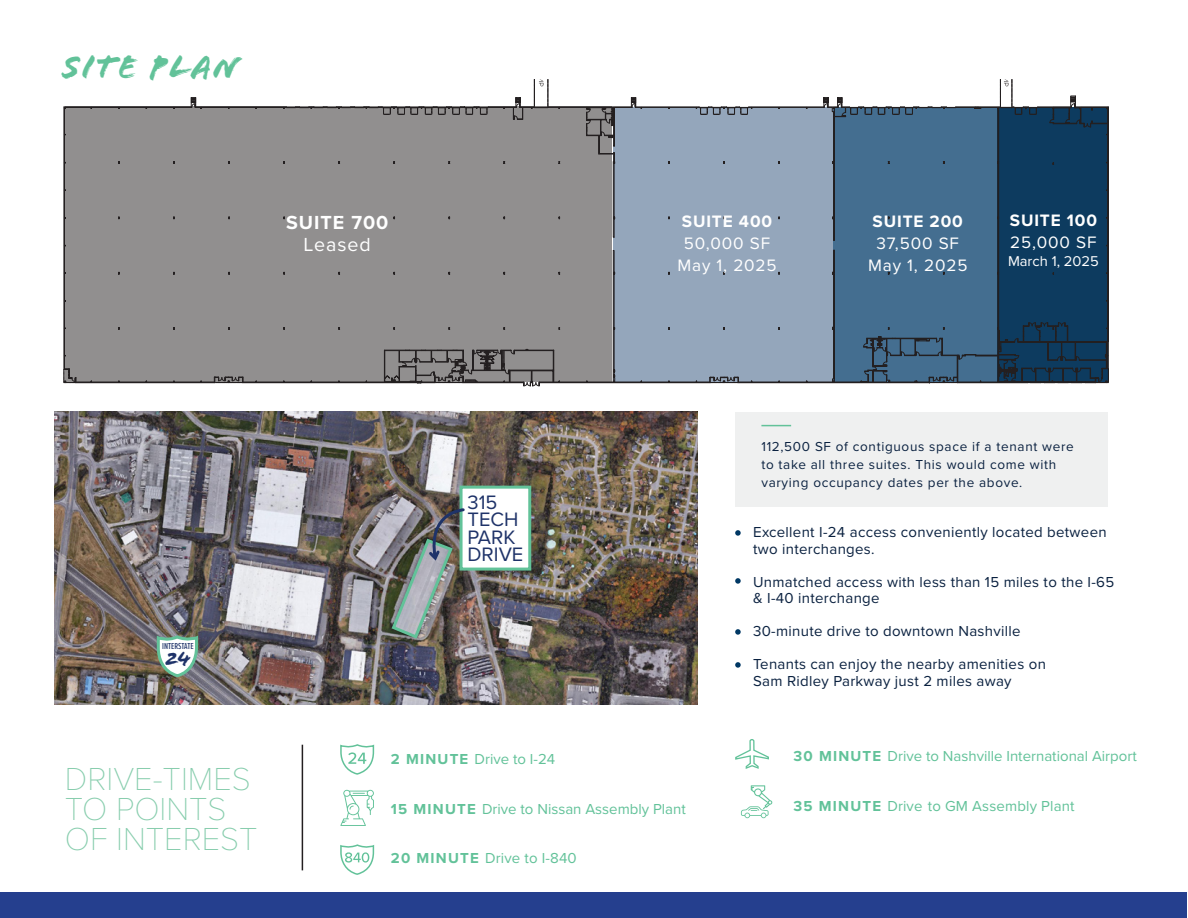
<style>
.page{position:relative;width:1188px;height:918px;background:#fff}
.page>*{position:absolute;margin:0;border:0;box-sizing:border-box;transform-origin:0 0}
.STYLISTIC_SUBHEAD{font:34.5px "Flood Std";letter-spacing:.05em;color:#62c299}
.t1{font:100 33px/30px "Proxima Nova T";color:#87cdad}
.STYLISTIC_SUBHEAD-2{font:20.85px "Flood Std";color:#1f3369;scale:.93 1}
.t2{font:20.1px "Proxima Nova";color:#1f3369}
.BASIC_COPY{font:700 19.65px "Proxima Nova";letter-spacing:.05em;color:#fff}
.BASIC_COPY-2{font:19.65px "Proxima Nova";letter-spacing:.05em;color:#fff}
.BASIC_COPY-3{font:17.1px "Proxima Nova";letter-spacing:.05em;color:#fff}
.BASIC_COPY-4{font:700 17.1px "Proxima Nova";letter-spacing:.05em;color:#fff}
.BASIC_COPY-5{font:15px/16.5px "Proxima Nova";letter-spacing:.02em;color:#0a2140}
.BASIC_COPY-6{font:15px "Proxima Nova";color:#62c299}
.BASIC_COPY-7{font:14.7px "Proxima Nova";color:#fff}
.BASIC_COPY-8{font:13.5px/18px "Proxima Nova";letter-spacing:.05em;color:#0a2140}
.t3{font:500 9px "Proxima Nova Ex Cn";color:#1f3369}
.s1{font-weight:700}
</style>
<div class="page">
<img style="left:54px;top:412px;width:644px;height:292px">
<div style="left:460px;top:486px;width:71px;height:85px;background:#fff;border:3px solid #62c299"></div>
<img style="left:390px;top:507px;width:76px;height:134px">
<svg style="left:155px;top:634px;width:44px;height:45px"></svg>
<svg style="left:340px;top:790px;width:34px;height:36px"></svg>
<svg style="left:741px;top:785px;width:31px;height:33px"></svg>
<svg style="left:735px;top:506px;width:35px;height:263px"></svg>
<svg style="left:340px;top:744px;width:35px;height:31px"></svg>
<svg style="left:340px;top:844px;width:35px;height:31px"></svg>
<div style="left:65px;top:106px;width:546px;height:275px;background:#918f8f"></div>
<div style="left:833px;top:107px;width:165px;height:276px;background:#446e90"></div>
<div style="left:998px;top:107px;width:110px;height:276px;background:#0d3b5f"></div>
<div style="left:613px;top:107px;width:220px;height:276px;background:#94a6bb"></div>
<hr style="left:1107px;top:107px;width:1px;height:235px;background:#231f20">
<hr style="left:1108px;top:107px;width:1px;height:262px;background:#231f20">
<hr style="left:998px;top:107px;width:1px;height:235px;background:#231f20">
<hr style="left:997px;top:274px;width:1px;height:54px;background:#231f20">
<hr style="left:997px;top:219px;width:1px;height:53px;background:#231f20">
<hr style="left:997px;top:164px;width:1px;height:53px;background:#231f20">
<hr style="left:997px;top:107px;width:1px;height:55px;background:#231f20">
<hr style="left:834px;top:250px;width:1px;height:132px;background:#231f20">
<hr style="left:833px;top:329px;width:1px;height:50px;background:#231f20">
<hr style="left:833px;top:274px;width:1px;height:53px;background:#231f20">
<hr style="left:738px;top:382px;width:192px;height:1px;background:#231f20">
<hr style="left:539px;top:382px;width:171px;height:1px;background:#231f20">
<hr style="left:956px;top:107px;width:44px;height:1px;background:#231f20">
<hr style="left:64px;top:107px;width:1px;height:262px;background:#231f20">
<hr style="left:548px;top:107px;width:66px;height:1px;background:#231f20">
<hr style="left:195px;top:107px;width:91px;height:1px;background:#231f20">
<hr style="left:64px;top:107px;width:128px;height:1px;background:#231f20">
<hr style="left:243px;top:382px;width:192px;height:1px;background:#231f20">
<svg style="left:832px;top:250px;width:2px;height:25px"></svg>
<svg style="left:604px;top:250px;width:21px;height:134px"></svg>
<svg style="left:965px;top:106px;width:24px;height:3px"></svg>
<svg style="left:63px;top:368px;width:181px;height:16px"></svg>
<svg style="left:384px;top:349px;width:176px;height:38px"></svg>
<svg style="left:851px;top:319px;width:258px;height:65px"></svg>
<svg style="left:191px;top:97px;width:11px;height:12px"></svg>
<svg style="left:709px;top:376px;width:30px;height:8px"></svg>
<svg style="left:586px;top:97px;width:370px;height:144px"></svg>
<svg style="left:998px;top:80px;width:111px;height:48px"></svg>
<svg style="left:283px;top:80px;width:266px;height:40px"></svg>
<div style="left:735px;top:412px;width:373px;height:94px;background:#eff0f0"></div>
<hr style="left:761px;top:425px;width:30px;height:1px;background:#62c299">
<hr style="left:302px;top:745px;width:1px;height:125px;background:#231f20">
<div style="left:1px;top:892px;width:1186px;height:25px;background:#253f8e"></div>
<p class="STYLISTIC_SUBHEAD" style="left:63px;top:47px;width:178px">SITE PLAN</p>
<p class="BASIC_COPY" style="left:286px;top:208px;width:104px">SUITE 700</p>
<p class="BASIC_COPY-2" style="left:304px;top:230px;width:69px">Leased</p>
<p class="BASIC_COPY-4" style="left:682px;top:208px;width:92px">SUITE 400</p>
<p class="BASIC_COPY-3" style="left:684px;top:230px;width:88px">50,000 SF</p>
<p class="BASIC_COPY-3" style="left:677px;top:252px;width:101px">May 1, 2025</p>
<p class="BASIC_COPY-4" style="left:873px;top:209px;width:92px">SUITE 200</p>
<p class="BASIC_COPY-3" style="left:876px;top:231px;width:84px">37,500 SF</p>
<p class="BASIC_COPY-3" style="left:868px;top:252px;width:101px">May 1, 2025</p>
<p class="BASIC_COPY-4" style="left:1010px;top:207px;width:89px">SUITE 100</p>
<p class="BASIC_COPY-3" style="left:1010px;top:229px;width:88px">25,000 SF</p>
<p class="BASIC_COPY-7" style="left:1008px;top:250px;width:92px">March 1, 2025</p>
<p class="t3" style="left:162px;top:640px;width:33px">INTERSTATE</p>
<p class="STYLISTIC_SUBHEAD-2" style="left:165px;top:647px;width:29px">24</p>
<p class="t1" style="left:65px;top:762px;width:194px">DRIVE-TIMES<br>TO POINTS<br>OF INTEREST</p>
<p class="t2" style="left:468px;top:487px;width:31px">315</p>
<p class="t2" style="left:468px;top:505px;width:52px">TECH</p>
<p class="t2" style="left:468px;top:522px;width:49px">PARK</p>
<p class="t2" style="left:468px;top:539px;width:57px">DRIVE</p>
<p class="BASIC_COPY-6" style="left:391px;top:748px;width:166px"><span class="s1">2 MINUTE</span> Drive to I-24</p>
<p class="BASIC_COPY-6" style="left:391px;top:797px;width:296px"><span class="s1">15 MINUTE</span> Drive to Nissan Assembly Plant</p>
<p class="BASIC_COPY-6" style="left:391px;top:847px;width:187px"><span class="s1">20 MINUTE</span> Drive to I-840</p>
<p class="BASIC_COPY-8" style="left:761px;top:437px;width:314px">112,500 SF of contiguous space if a tenant were to take all three suites. This would come with varying occupancy dates per the above.</p>
<p class="BASIC_COPY-5" style="left:753px;top:524px;width:355px">Excellent I-24 access conveniently located between two interchanges.</p>
<p class="BASIC_COPY-5" style="left:753px;top:573px;width:363px">Unmatched access with less than 15 miles to the I-65 &amp; I-40 interchange</p>
<p class="BASIC_COPY-5" style="left:753px;top:623px;width:269px">30-minute drive to downtown Nashville</p>
<p class="BASIC_COPY-5" style="left:753px;top:656px;width:294px">Tenants can enjoy the nearby amenities on<br>Sam Ridley Parkway just 2 miles away</p>
<p class="BASIC_COPY-6" style="left:794px;top:745px;width:345px"><span class="s1">30 MINUTE</span> Drive to Nashville International Airport</p>
<p class="BASIC_COPY-6" style="left:794px;top:795px;width:283px"><span class="s1">35 MINUTE</span> Drive to GM Assembly Plant</p>
</div>
